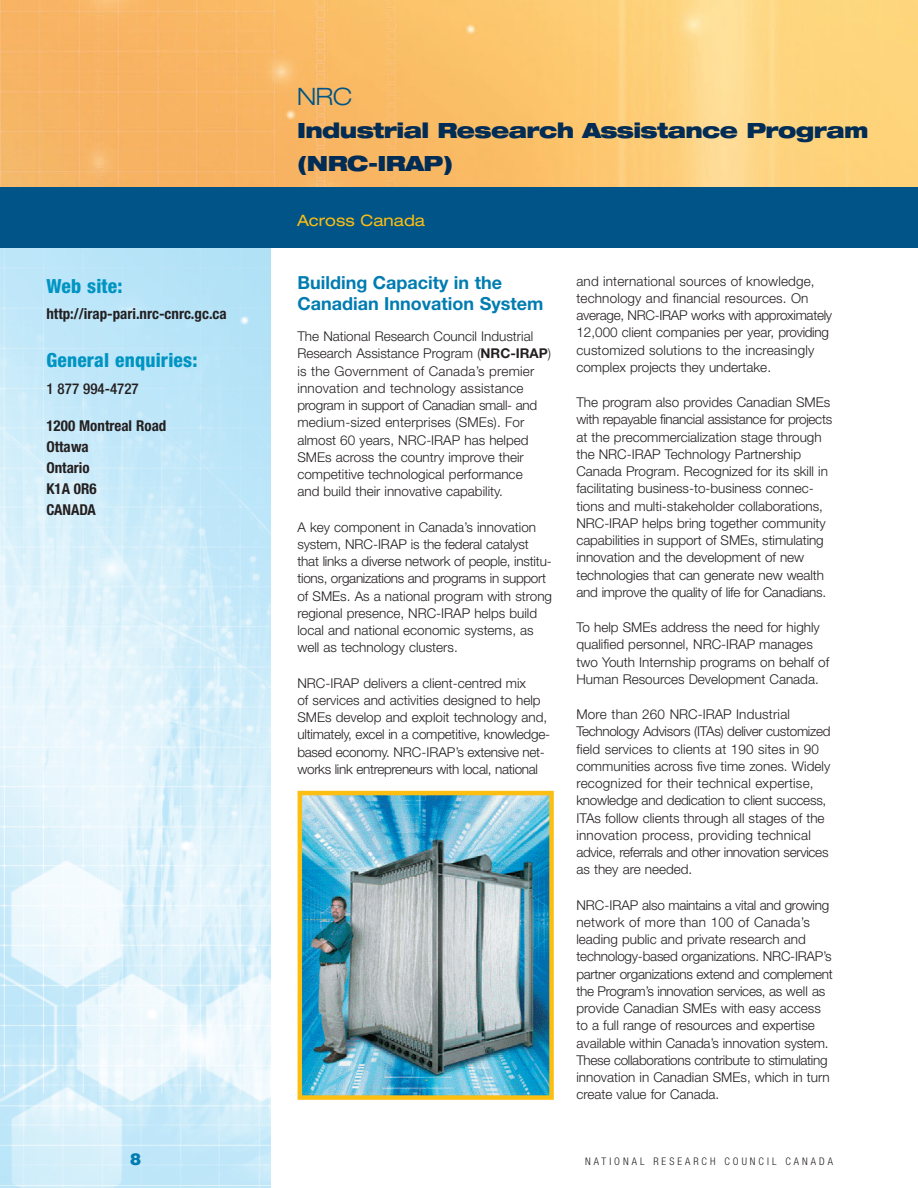
<style>
.page{position:relative;width:918px;height:1188px;background:#fff}
.page>*{position:absolute;margin:0;border:0;box-sizing:border-box;transform-origin:0 0}
.t1{font:300 expanded 24px "Helvetica Neue";color:#005487}
.t2{font:900 expanded 21px/33px "Helvetica Neue";letter-spacing:-.03em;color:#002c55}
.t3{font:800 condensed 19.5px "Helvetica Neue";letter-spacing:.01em;color:#0094c3}
.t4{font:700 18px/21px "Helvetica Neue";color:#007cb1}
.t5{font:900 16.5px "Helvetica";color:#007cb1}
.t6{font:expanded 15.75px "Helvetica Neue";color:#fdbe12}
.t7{font:700 condensed 15px/21px "Helvetica Neue";color:#231f20}
.t8{font:500 condensed 15px "Helvetica Neue";color:#231f20}
.t9{font:300 13.5px/17.2px "Helvetica Neue";color:#231f20}
.t10{font:300 condensed 10.5px "Helvetica Neue";letter-spacing:.29em;color:#231f20}
.s1{font-weight:700}
</style>
<div class="page">
<img style="left:0;top:0;width:918px;height:187px">
<img style="left:0;top:248px;width:270px;height:940px">
<div style="left:0;top:187px;width:918px;height:61px;background:#005487"></div>
<img style="left:303px;top:796px;width:246px;height:299px">
<div style="left:298px;top:791px;width:256px;height:309px;border:4px solid #fdbe12"></div>
<h3 class="t3" style="left:46px;top:279px;width:78px">Web site:</h3>
<p class="t7" style="left:46px;top:305px;width:182px">http://irap-pari.nrc-cnrc.gc.ca</p>
<h3 class="t3" style="left:46px;top:353px;width:153px">General enquiries:</h3>
<p class="t8" style="left:46px;top:383px;width:94px">1 877 994-4727</p>
<p class="t7" style="left:46px;top:416px;width:121px">1200 Montreal Road<br>Ottawa<br>Ontario<br>K1A 0R6<br>CANADA</p>
<h1 class="t1" style="left:297px;top:88px;width:57px">NRC</h1>
<h2 class="t2" style="left:297px;top:116px;width:573px">Industrial Research Assistance Program (NRC-IRAP)</h2>
<p class="t6" style="left:297px;top:214px;width:129px">Across Canada</p>
<h3 class="t4" style="left:297px;top:274px;width:247px">Building Capacity in the<br>Canadian Innovation System</h3>
<p class="t9" style="left:297px;top:329px;width:255px">The National Research Council Industrial Research Assistance Program (<span class="s1">NRC-IRAP</span>) is the Government of Canada’s premier innovation and technology assistance program in support of Canadian small- and medium-sized enterprises (SMEs). For almost 60 years, NRC-IRAP has helped SMEs across the country improve their competitive technological performance<br>and build their innovative capability.</p>
<p class="t9" style="left:297px;top:519px;width:256px">A key component in Canada’s innovation system, NRC-IRAP is the federal catalyst that links a diverse network of people, institu&shy;tions, organizations and programs in support of SMEs. As a national program with strong regional presence, NRC-IRAP helps build local and national economic systems, as well as technology clusters.</p>
<p class="t9" style="left:297px;top:675px;width:254px">NRC-IRAP delivers a client-centred mix<br>of services and activities designed to help SMEs develop and exploit technology and, ultimately, excel in a competitive, knowledge&shy;based economy. NRC-IRAP’s extensive net&shy;works link entrepreneurs with local, national</p>
<p class="t9" style="left:576px;top:274px;width:257px">and international sources of knowledge, technology and financial resources. On average, NRC-IRAP works with approximately 12,000 client companies per year, providing customized solutions to the increasingly complex projects they undertake.</p>
<p class="t9" style="left:576px;top:395px;width:257px">The program also provides Canadian SMEs with repayable financial assistance for projects at the precommercialization stage through the NRC-IRAP Technology Partnership Canada Program. Recognized for its skill in facilitating business-to-business connec&shy;tions and multi-stakeholder collaborations, NRC-IRAP helps bring together community capabilities in support of SMEs, stimulating innovation and the development of new technologies that can generate new wealth and improve the quality of life for Canadians.</p>
<p class="t9" style="left:576px;top:620px;width:254px">To help SMEs address the need for highly qualified personnel, NRC-IRAP manages two Youth Internship programs on behalf of Human Resources Development Canada.</p>
<p class="t9" style="left:576px;top:707px;width:256px">More than 260 NRC-IRAP Industrial Technology Advisors (ITAs) deliver customized field services to clients at 190 sites in 90 communities across five time zones. Widely recognized for their technical expertise, knowledge and dedication to client success, ITAs follow clients through all stages of the innovation process, providing technical advice, referrals and other innovation services as they are needed.</p>
<p class="t9" style="left:576px;top:898px;width:258px">NRC-IRAP also maintains a vital and growing network of more than 100 of Canada’s leading public and private research and technology-based organizations. NRC-IRAP’s partner organizations extend and complement the Program’s innovation services, as well as provide Canadian SMEs with easy access to a full range of resources and expertise available within Canada’s innovation system.<br>These collaborations contribute to stimulating innovation in Canadian SMEs, which in turn create value for Canada.</p>
<p class="t5" style="left:130px;top:1153px;width:13px">8</p>
<p class="t10" style="left:585px;top:1157px;width:249px">NATIONAL RESEARCH COUNCIL CANADA</p>
</div>
